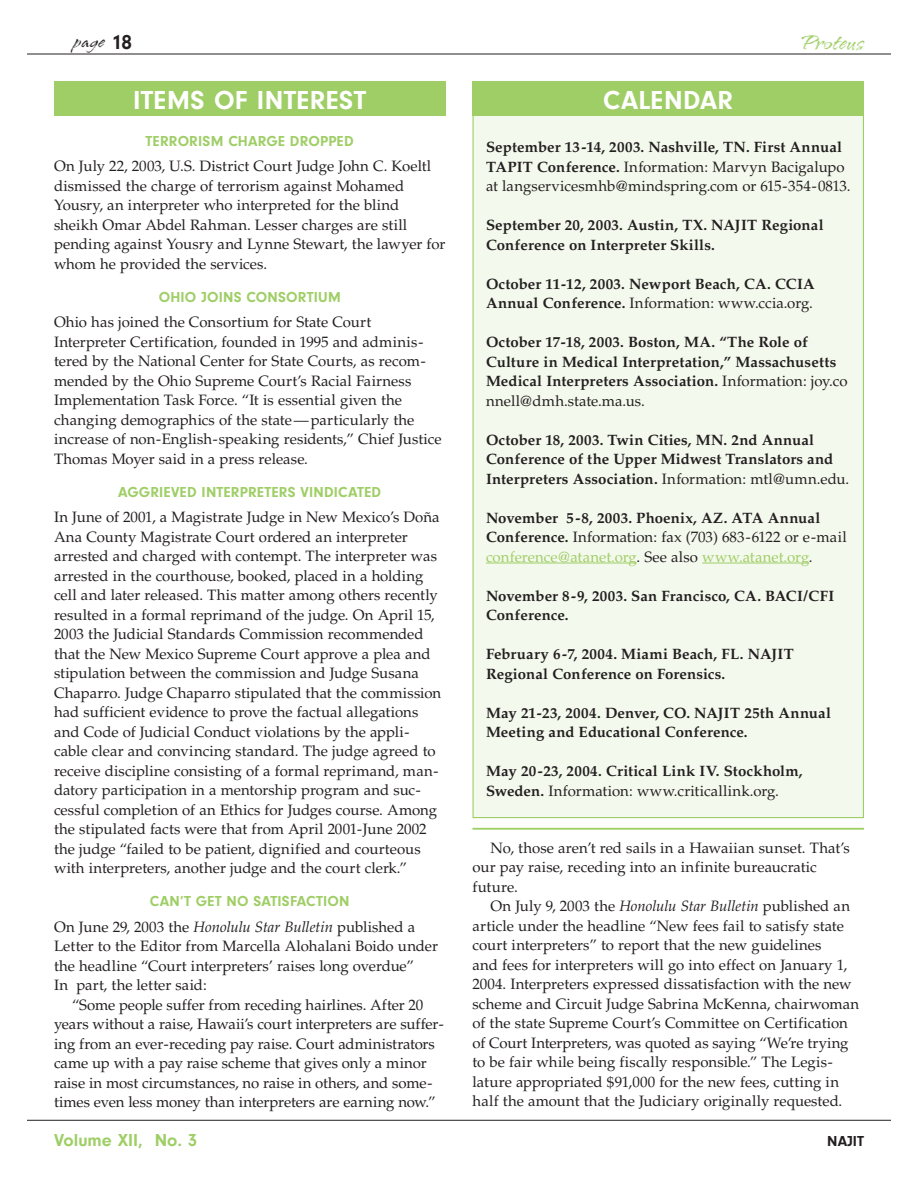
<style>
.page{position:relative;width:918px;height:1188px;background:#fff}
.page>*{position:absolute;margin:0;border:0;box-sizing:border-box;transform-origin:0 0}
.t1{font:700 27px "Neuzeit Gro T";letter-spacing:.02em;color:#fff}
.t2{font:24px "Arid ITC";letter-spacing:.01em;color:#9fce66}
.t3{font:21px "Arid ITC";color:#231f20}
.t4{font:700 18px "Neuzeit Gro T";color:#9fce66}
.t5{font:15px/19.5px "Palatino";color:#231f20}
.t6{font:700 15px/19.5px "Palatino";letter-spacing:.005em;color:#231f20}
.t7{font:700 15px "Neuzeit Gro T";letter-spacing:.01em;color:#9fce66}
.t8{font:700 15px "Neuzeit Gro T";color:#231f20}
.s1{font-family:"Neuzeit Gro T";font-weight:700}
.s2{font-style:italic}
.s3{font-weight:700}
.s4{font-weight:400}
.s5{font-weight:400;color:#9fce66}
</style>
<div class="page">
<div style="left:473px;top:82px;width:390px;height:736px;background:#f4f9ed"></div>
<hr style="left:27px;top:54px;width:864px;height:1px;background:#231f20">
<hr style="left:27px;top:1120px;width:864px;height:1px;background:#231f20">
<div style="left:54px;top:81px;width:392px;height:35px;background:#9fce66"></div>
<hr style="left:486px;top:563px;width:151px;height:1px;background:#9fce66">
<hr style="left:702px;top:563px;width:107px;height:1px;background:#9fce66">
<div style="left:473px;top:81px;width:391px;height:35px;background:#9fce66"></div>
<hr style="left:472px;top:828px;width:392px;height:2px;background:#9fce66">
<h3 class="t3" style="left:74px;top:30px;width:60px">page <span class="s1">18</span></h3>
<h2 class="t2" style="left:802px;top:30px;width:63px">Proteus</h2>
<h1 class="t1" style="left:133px;top:85px;width:235px">ITEMS OF INTEREST</h1>
<p class="t7" style="left:146px;top:132px;width:210px">TERRORISM CHARGE DROPPED</p>
<p class="t5" style="left:54px;top:157px;width:393px">On July 22, 2003, U.S. District Court Judge John C. Koeltl dismissed the charge of terrorism against Mohamed Yousry, an interpreter who interpreted for the blind sheikh Omar Abdel Rahman. Lesser charges are still pending against Yousry and Lynne Stewart, the lawyer for whom he provided the services.</p>
<p class="t7" style="left:159px;top:288px;width:184px">OHIO JOINS CONSORTIUM</p>
<p class="t5" style="left:54px;top:313px;width:389px">Ohio has joined the Consortium for State Court Interpreter Certification, founded in 1995 and adminis&shy;tered by the National Center for State Courts, as recom&shy;mended by the Ohio Supreme Court’s Racial Fairness Implementation Task Force. “It is essential given the changing demographics of the state — particularly the increase of non-English-speaking residents,” Chief Justice Thomas Moyer said in a press release.</p>
<p class="t7" style="left:118px;top:483px;width:265px">AGGRIEVED INTERPRETERS VINDICATED</p>
<p class="t5" style="left:54px;top:508px;width:389px">In June of 2001, a Magistrate Judge in New Mexico’s Doña Ana County Magistrate Court ordered an interpreter arrested and charged with contempt. The interpreter was arrested in the courthouse, booked, placed in a holding cell and later released. This matter among others recently resulted in a formal reprimand of the judge. On April 15, 2003 the Judicial Standards Commission recommended that the New Mexico Supreme Court approve a plea and stipulation between the commission and Judge Susana Chaparro. Judge Chaparro stipulated that the commission had sufficient evidence to prove the factual allegations and Code of Judicial Conduct violations by the appli&shy;cable clear and convincing standard. The judge agreed to receive discipline consisting of a formal reprimand, man&shy;datory participation in a mentorship program and suc&shy;cessful completion of an Ethics for Judges course. Among the stipulated facts were that from April 2001-June 2002 the judge “failed to be patient, dignified and courteous with interpreters, another judge and the court clerk.”</p>
<p class="t7" style="left:150px;top:893px;width:201px">CAN’T GET NO SATISFACTION</p>
<p class="t5" style="left:54px;top:917px;width:386px">On June 29, 2003 the <span class="s2">Honolulu Star Bulletin</span> published a Letter to the Editor from Marcella Alohalani Boido under the headline “Court interpreters’ raises long overdue”<br>In part, the letter said:</p>
<p class="t5" style="left:54px;top:995px;width:391px;text-indent:18px">“Some people suffer from receding hairlines. After 20 years without a raise, Hawaii’s court interpreters are suffer&shy;ing from an ever-receding pay raise. Court administrators came up with a pay raise scheme that gives only a minor raise in most circumstances, no raise in others, and some&shy;times even less money than interpreters are earning now.”</p>
<h1 class="t1" style="left:603px;top:85px;width:131px">CALENDAR</h1>
<p class="t5" style="left:486px;top:137px;width:366px"><span class="s3">September 13-14, 2003. Nashville, TN. First Annual<br>TAPIT Conference.</span> Information: Marvyn Bacigalupo at langservicesmhb@mindspring.com or 615-354-0813.</p>
<p class="t6" style="left:486px;top:215px;width:339px">September 20, 2003. Austin, TX. NAJIT Regional<br>Conference on Interpreter Skills.</p>
<p class="t6" style="left:486px;top:274px;width:330px">October 11-12, 2003. Newport Beach, CA. CCIA<br>Annual Conference. <span class="s4">Information: www.ccia.org.</span></p>
<p class="t6" style="left:486px;top:332px;width:363px">October 17-18, 2003. Boston, MA. “The Role of Culture in Medical Interpretation,” Massachusetts Medical Interpreters Association. <span class="s4">Information: joy.co nnell@dmh.state.ma.us.</span></p>
<p class="t6" style="left:486px;top:430px;width:365px">October 18, 2003. Twin Cities, MN. 2nd Annual<br>Conference of the Upper Midwest Translators and<br>Interpreters Association. <span class="s4">Information: mtl@umn.edu.</span></p>
<p class="t6" style="left:486px;top:508px;width:362px">November 5-8, 2003. Phoenix, AZ. ATA Annual<br>Conference. <span class="s4">Information: fax (703) 683-6122 or e-mail </span><span class="s5">conference@atanet.org</span><span class="s4">. See also</span> <span class="s5">www.atanet.org</span><span class="s4">.</span></p>
<p class="t6" style="left:486px;top:586px;width:350px">November 8-9, 2003. San Francisco, CA. BACI/CFI<br>Conference.</p>
<p class="t6" style="left:486px;top:644px;width:309px">February 6-7, 2004. Miami Beach, FL. NAJIT<br>Regional Conference on Forensics.</p>
<p class="t6" style="left:486px;top:703px;width:347px">May 21-23, 2004. Denver, CO. NAJIT 25th Annual<br>Meeting and Educational Conference.</p>
<p class="t6" style="left:486px;top:761px;width:318px">May 20-23, 2004. Critical Link IV. Stockholm,<br>Sweden. <span class="s4">Information: www.criticallink.org.</span></p>
<p class="t5" style="left:472px;top:838px;width:379px;text-indent:18px">No, those aren’t red sails in a Hawaiian sunset. That’s our pay raise, receding into an infinite bureaucratic future.</p>
<p class="t5" style="left:472px;top:897px;width:388px;text-indent:18px">On July 9, 2003 the <span class="s2">Honolulu Star Bulletin</span> published an article under the headline “New fees fail to satisfy state court interpreters” to report that the new guidelines<br>and fees for interpreters will go into effect on January 1, 2004. Interpreters expressed dissatisfaction with the new scheme and Circuit Judge Sabrina McKenna, chairwoman of the state Supreme Court’s Committee on Certification of Court Interpreters, was quoted as saying “We’re trying to be fair while being fiscally responsible.” The Legis&shy;lature appropriated $91,000 for the new fees, cutting in half the amount that the Judiciary originally requested.</p>
<p class="t4" style="left:54px;top:1130px;width:145px">Volume XII, No. 3</p>
<p class="t8" style="left:827px;top:1133px;width:38px">NAJIT</p>
</div>
